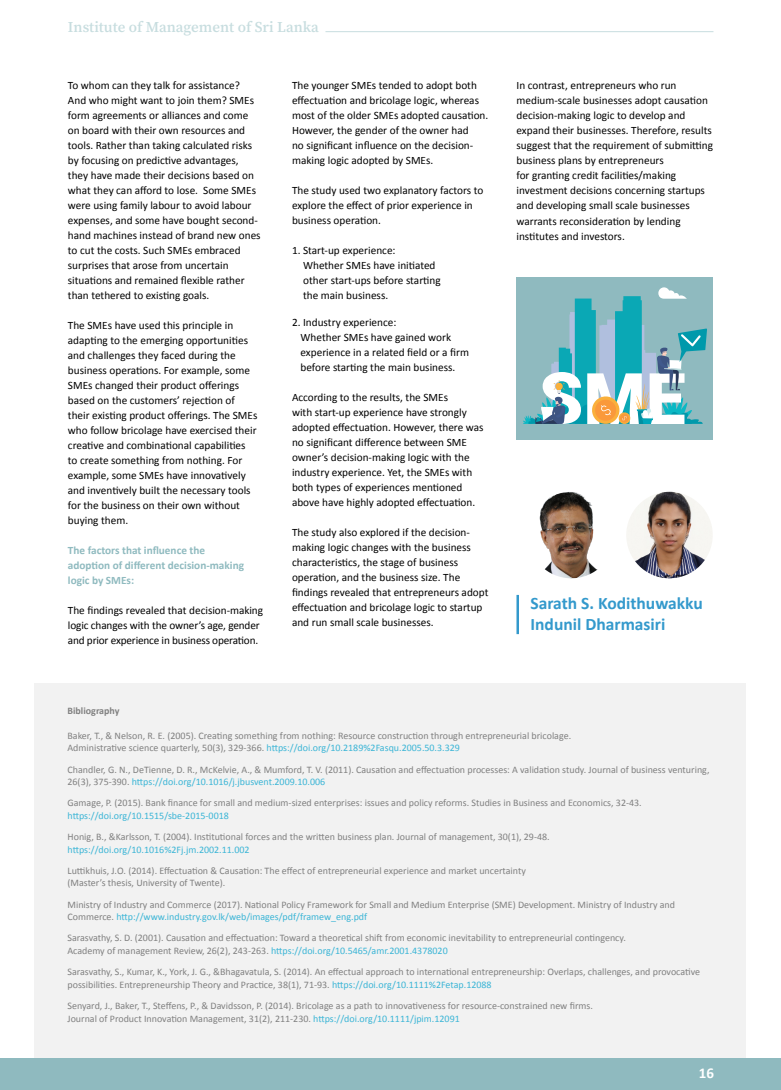
<style>
.page{position:relative;width:781px;height:1090px;background:#fff}
.page>*{position:absolute;margin:0;border:0;box-sizing:border-box;transform-origin:0 0}
.t1{font:700 17.5px/21px "Calibri";color:#39c}
.t2{font:15px "Source Serif Variable";color:#c7dddf}
.t3{font:700 15px "Calibri";color:#fff}
.t4{font:11.25px/15px "Calibri";color:#000}
.t5{font:700 11.25px/15px "Calibri";color:#8fbabf}
.t6{font:10px/12.5px "Calibri";color:#808080}
.t7{font:700 10px "Calibri";color:#808080}
.s1{color:#3bb5d6}
</style>
<div class="page">
<div style="left:516px;top:277px;width:197px;height:162px;background:#8fbabf"></div>
<svg style="left:523px;top:287px;width:184px;height:137px"></svg>
<img style="left:626px;top:491px;width:87px;height:87px;border-radius:43px">
<img style="left:528px;top:491px;width:86px;height:87px;border-radius:43px">
<hr style="left:516px;top:594px;width:3px;height:40px;background:#39c">
<div style="left:35px;top:682px;width:711px;height:383px;background:#f2f2f2"></div>
<div style="left:0;top:1057px;width:781px;height:32px;background:#8fbabf"></div>
<hr style="left:325px;top:31px;width:388px;height:1px;background:#c7dddf">
<p class="t2" style="left:68px;top:17px;width:253px">Institute of Management of Sri Lanka</p>
<p class="t4" style="left:68px;top:77px;width:194px">To whom can they talk for assistance?<br>And who might want to join them? SMEs form agreements or alliances and come on board with their own resources and tools. Rather than taking calculated risks by focusing on predictive advantages, they have made their decisions based on what they can afford to lose. Some SMEs were using family labour to avoid labour expenses, and some have bought second&shy;hand machines instead of brand new ones to cut the costs. Such SMEs embraced surprises that arose from uncertain situations and remained flexible rather than tethered to existing goals.</p>
<p class="t4" style="left:68px;top:317px;width:191px">The SMEs have used this principle in adapting to the emerging opportunities and challenges they faced during the business operations. For example, some SMEs changed their product offerings based on the customers’ rejection of their existing product offerings. The SMEs who follow bricolage have exercised their creative and combinational capabilities to create something from nothing. For example, some SMEs have innovatively and inventively built the necessary tools for the business on their own without buying them.</p>
<p class="t5" style="left:68px;top:542px;width:178px">The factors that influence the adoption of different decision-making logic by SMEs:</p>
<p class="t4" style="left:68px;top:602px;width:197px">The findings revealed that decision-making logic changes with the owner’s age, gender and prior experience in business operation.</p>
<p class="t1" style="left:530px;top:592px;width:174px">Sarath S. Kodithuwakku<br>Indunil Dharmasiri</p>
<p class="t4" style="left:292px;top:77px;width:198px">The younger SMEs tended to adopt both effectuation and bricolage logic, whereas most of the older SMEs adopted causation.<br>However, the gender of the owner had<br>no significant influence on the decision&shy;making logic adopted by SMEs.</p>
<p class="t4" style="left:292px;top:182px;width:193px">The study used two explanatory factors to explore the effect of prior experience in business operation.</p>
<p class="t4" style="left:303px;top:242px;width:139px;text-indent:-11px">1. Start-up experience:<br>Whether SMEs have initiated other start-ups before starting the main business.</p>
<p class="t4" style="left:300px;top:314px;width:170px;text-indent:-9px">2. Industry experience:<br>Whether SMEs have gained work experience in a related field or a firm before starting the main business.</p>
<p class="t4" style="left:292px;top:389px;width:193px">According to the results, the SMEs<br>with start-up experience have strongly adopted effectuation. However, there was no significant difference between SME owner’s decision-making logic with the industry experience. Yet, the SMEs with both types of experiences mentioned above have highly adopted effectuation.</p>
<p class="t4" style="left:292px;top:524px;width:198px">The study also explored if the decision&shy;making logic changes with the business characteristics, the stage of business operation, and the business size. The findings revealed that entrepreneurs adopt effectuation and bricolage logic to startup and run small scale businesses.</p>
<p class="t4" style="left:516px;top:78px;width:198px">In contrast, entrepreneurs who run medium-scale businesses adopt causation decision-making logic to develop and expand their businesses. Therefore, results suggest that the requirement of submitting business plans by entrepreneurs<br>for granting credit facilities/making investment decisions concerning startups and developing small scale businesses warrants reconsideration by lending institutes and investors.</p>
<p class="t7" style="left:68px;top:703px;width:54px">Bibliography</p>
<p class="t6" style="left:68px;top:728px;width:505px">Baker, T., &amp; Nelson, R. E. (2005). Creating something from nothing: Resource construction through entrepreneurial bricolage.<br>Administrative science quarterly, 50(3), 329-366. <span class="s1">https://doi.org/10.2189%2Fasqu.2005.50.3.329</span></p>
<p class="t6" style="left:68px;top:762px;width:643px">Chandler, G. N., DeTienne, D. R., McKelvie, A., &amp; Mumford, T. V. (2011). Causation and effectuation processes: A validation study. Journal of business venturing,<br>26(3), 375-390. <span class="s1">https://doi.org/10.1016/j.jbusvent.2009.10.006</span></p>
<p class="t6" style="left:68px;top:796px;width:576px">Gamage, P. (2015). Bank finance for small and medium-sized enterprises: issues and policy reforms. Studies in Business and Economics, 32-43. <span class="s1">https://doi.org/10.1515/sbe-2015-0018</span></p>
<p class="t6" style="left:68px;top:830px;width:484px">Honig, B., &amp;Karlsson, T. (2004). Institutional forces and the written business plan. Journal of management, 30(1), 29-48. <span class="s1">https://doi.org/10.1016%2Fj.jm.2002.11.002</span></p>
<p class="t6" style="left:68px;top:863px;width:460px">Luttikhuis, J.O. (2014). Effectuation &amp; Causation: The effect of entrepreneurial experience and market uncertainty (Master’s thesis, University of Twente).</p>
<p class="t6" style="left:68px;top:897px;width:609px">Ministry of Industry and Commerce (2017). National Policy Framework for Small and Medium Enterprise (SME) Development. Ministry of Industry and<br>Commerce. <span class="s1">http://www.industry.gov.lk/web/images/pdf/framew_eng.pdf</span></p>
<p class="t6" style="left:68px;top:931px;width:560px">Sarasvathy, S. D. (2001). Causation and effectuation: Toward a theoretical shift from economic inevitability to entrepreneurial contingency.<br>Academy of management Review, 26(2), 243-263. <span class="s1">https://doi.org/10.5465/amr.2001.4378020</span></p>
<p class="t6" style="left:68px;top:965px;width:634px">Sarasvathy, S., Kumar, K., York, J. G., &amp;Bhagavatula, S. (2014). An effectual approach to international entrepreneurship: Overlaps, challenges, and provocative possibilities. Entrepreneurship Theory and Practice, 38(1), 71-93. <span class="s1">https://doi.org/10.1111%2Fetap.12088</span></p>
<p class="t6" style="left:68px;top:998px;width:527px">Senyard, J., Baker, T., Steffens, P., &amp; Davidsson, P. (2014). Bricolage as a path to innovativeness for resource‐constrained new firms.<br>Journal of Product Innovation Management, 31(2), 211-230. <span class="s1">https://doi.org/10.1111/jpim.12091</span></p>
<p class="t3" style="left:699px;top:1062px;width:17px">16</p>
</div>
